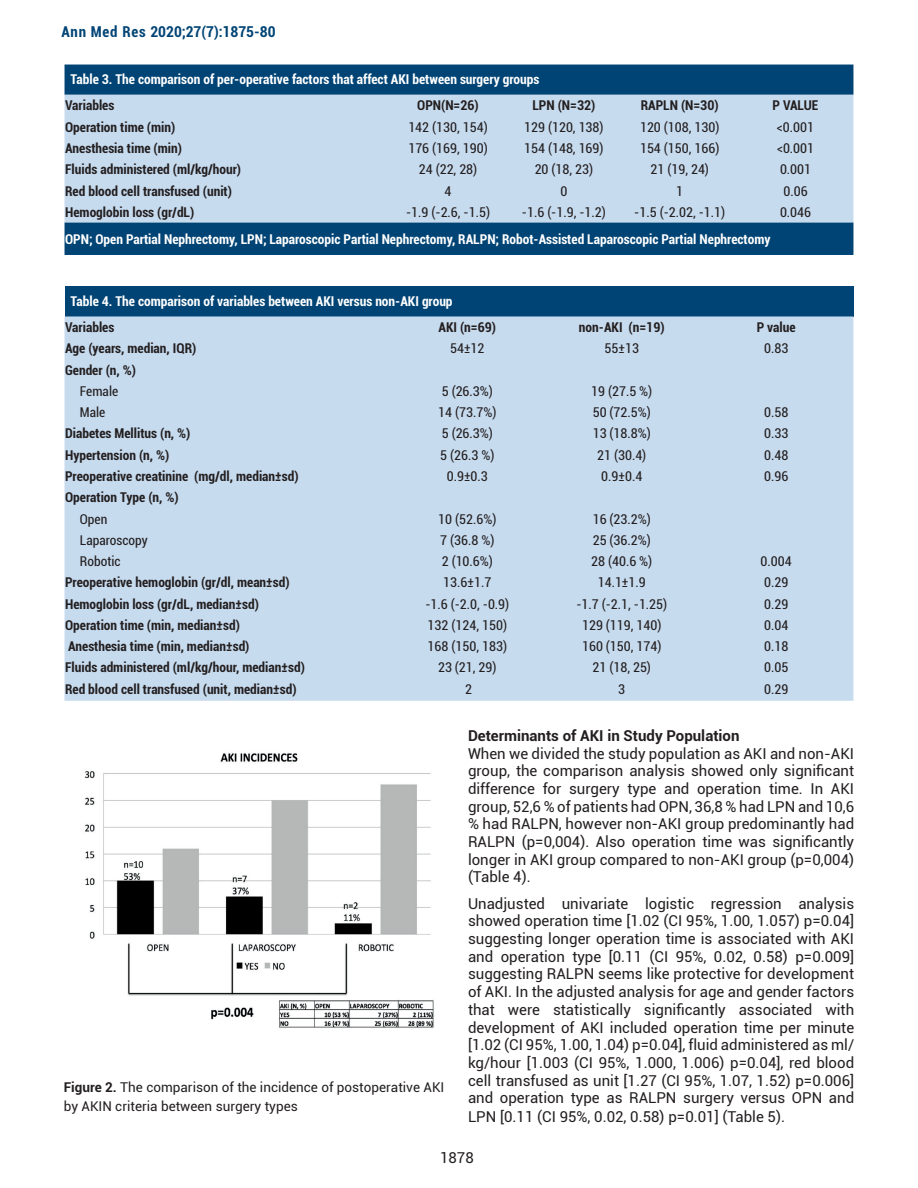
<style>
.page{position:relative;width:918px;height:1188px;background:#fff}
.page>*{position:absolute;margin:0;border:0;box-sizing:border-box;transform-origin:0 0}
.t1{font:15px/17.9px "Roboto";color:#231f20;text-align:justify}
.t2{font:700 15px "Roboto";color:#231f20}
.t3{font:700 condensed 15px "Roboto";color:#004475}
.t4{font:700 condensed 13.5px "Roboto";color:#231f20}
.t5{font:condensed 13.5px "Roboto";color:#231f20}
.t6{font:700 condensed 13.5px "Roboto";color:#fff}
.t7{font:13.5px/18.8px "Roboto";color:#231f20}
.s1{font-weight:700}
</style>
<div class="page">
<div style="left:65px;top:65px;width:788px;height:190px;background:#004475"></div>
<div style="left:65px;top:95px;width:788px;height:127px;background:#c7dbef"></div>
<div style="left:65px;top:286px;width:788px;height:30px;background:#004475"></div>
<div style="left:65px;top:316px;width:788px;height:385px;background:#c7dbef"></div>
<img style="left:85px;top:753px;width:349px;height:275px">
<p class="t3" style="left:61px;top:21px;width:216px">Ann Med Res 2020;27(7):1875-80</p>
<p class="t6" style="left:71px;top:70px;width:470px">Table 3. The comparison of per-operative factors that affect AKI between surgery groups</p>
<p class="t4" style="left:65px;top:96px;width:51px">Variables</p>
<p class="t4" style="left:417px;top:96px;width:63px">OPN(N=26)</p>
<p class="t4" style="left:532px;top:96px;width:65px">LPN (N=32)</p>
<p class="t4" style="left:641px;top:96px;width:79px">RAPLN (N=30)</p>
<p class="t4" style="left:773px;top:96px;width:47px">P VALUE</p>
<p class="t4" style="left:65px;top:117px;width:112px">Operation time (min)</p>
<p class="t5" style="left:408px;top:118px;width:81px">142 (130, 154)</p>
<p class="t5" style="left:524px;top:118px;width:81px">129 (120, 138)</p>
<p class="t5" style="left:640px;top:118px;width:81px">120 (108, 130)</p>
<p class="t5" style="left:777px;top:118px;width:39px">&lt;0.001</p>
<p class="t4" style="left:65px;top:139px;width:118px">Anesthesia time (min)</p>
<p class="t5" style="left:408px;top:139px;width:81px">176 (169, 190)</p>
<p class="t5" style="left:524px;top:139px;width:81px">154 (148, 169)</p>
<p class="t5" style="left:640px;top:139px;width:81px">154 (150, 166)</p>
<p class="t5" style="left:777px;top:139px;width:39px">&lt;0.001</p>
<p class="t4" style="left:65px;top:160px;width:178px">Fluids administered (ml/kg/hour)</p>
<p class="t5" style="left:419px;top:160px;width:60px">24 (22, 28)</p>
<p class="t5" style="left:535px;top:160px;width:60px">20 (18, 23)</p>
<p class="t5" style="left:651px;top:160px;width:60px">21 (19, 24)</p>
<p class="t5" style="left:780px;top:160px;width:33px">0.001</p>
<p class="t4" style="left:65px;top:181px;width:168px">Red blood cell transfused (unit)</p>
<p class="t5" style="left:445px;top:181px;width:8px">4</p>
<p class="t5" style="left:560px;top:181px;width:8px">0</p>
<p class="t5" style="left:676px;top:181px;width:8px">1</p>
<p class="t5" style="left:784px;top:181px;width:26px">0.06</p>
<p class="t4" style="left:65px;top:203px;width:131px">Hemoglobin loss (gr/dL)</p>
<p class="t5" style="left:406px;top:203px;width:85px">-1.9 (-2.6, -1.5)</p>
<p class="t5" style="left:522px;top:203px;width:85px">-1.6 (-1.9, -1.2)</p>
<p class="t5" style="left:634px;top:203px;width:92px">-1.5 (-2.02, -1.1)</p>
<p class="t5" style="left:780px;top:203px;width:33px">0.046</p>
<p class="t6" style="left:65px;top:229px;width:707px">OPN; Open Partial Nephrectomy, LPN; Laparoscopic Partial Nephrectomy, RALPN; Robot-Assisted Laparoscopic Partial Nephrectomy</p>
<p class="t6" style="left:71px;top:292px;width:384px">Table 4. The comparison of variables between AKI versus non-AKI group</p>
<p class="t4" style="left:65px;top:318px;width:51px">Variables</p>
<p class="t4" style="left:439px;top:318px;width:59px">AKI (n=69)</p>
<p class="t4" style="left:579px;top:318px;width:87px">non-AKI (n=19)</p>
<p class="t4" style="left:757px;top:318px;width:40px">P value</p>
<p class="t4" style="left:65px;top:339px;width:133px">Age (years, median, IQR)</p>
<p class="t5" style="left:450px;top:339px;width:36px">54±12</p>
<p class="t5" style="left:605px;top:339px;width:36px">55±13</p>
<p class="t5" style="left:764px;top:339px;width:26px">0.83</p>
<p class="t4" style="left:65px;top:360px;width:72px">Gender (n, %)</p>
<p class="t5" style="left:80px;top:382px;width:40px">Female</p>
<p class="t5" style="left:442px;top:382px;width:53px">5 (26.3%)</p>
<p class="t5" style="left:591px;top:382px;width:63px">19 (27.5 %)</p>
<p class="t5" style="left:80px;top:403px;width:27px">Male</p>
<p class="t5" style="left:438px;top:403px;width:60px">14 (73.7%)</p>
<p class="t5" style="left:593px;top:403px;width:60px">50 (72.5%)</p>
<p class="t5" style="left:764px;top:403px;width:26px">0.58</p>
<p class="t4" style="left:65px;top:424px;width:127px">Diabetes Mellitus (n, %)</p>
<p class="t5" style="left:442px;top:424px;width:53px">5 (26.3%)</p>
<p class="t5" style="left:593px;top:424px;width:60px">13 (18.8%)</p>
<p class="t5" style="left:764px;top:424px;width:26px">0.33</p>
<p class="t4" style="left:65px;top:445px;width:106px">Hypertension (n, %)</p>
<p class="t5" style="left:440px;top:446px;width:56px">5 (26.3 %)</p>
<p class="t5" style="left:597px;top:446px;width:51px">21 (30.4)</p>
<p class="t5" style="left:764px;top:446px;width:26px">0.48</p>
<p class="t4" style="left:65px;top:467px;width:235px">Preoperative creatinine (mg/dl, median±sd)</p>
<p class="t5" style="left:447px;top:467px;width:43px">0.9±0.3</p>
<p class="t5" style="left:601px;top:467px;width:43px">0.9±0.4</p>
<p class="t5" style="left:764px;top:467px;width:26px">0.96</p>
<p class="t4" style="left:65px;top:488px;width:115px">Operation Type (n, %)</p>
<p class="t5" style="left:80px;top:509px;width:29px">Open</p>
<p class="t5" style="left:438px;top:509px;width:60px">10 (52.6%)</p>
<p class="t5" style="left:593px;top:509px;width:60px">16 (23.2%)</p>
<p class="t5" style="left:80px;top:531px;width:69px">Laparoscopy</p>
<p class="t5" style="left:440px;top:531px;width:56px">7 (36.8 %)</p>
<p class="t5" style="left:593px;top:531px;width:60px">25 (36.2%)</p>
<p class="t5" style="left:80px;top:552px;width:42px">Robotic</p>
<p class="t5" style="left:442px;top:552px;width:53px">2 (10.6%)</p>
<p class="t5" style="left:591px;top:552px;width:63px">28 (40.6 %)</p>
<p class="t5" style="left:761px;top:552px;width:33px">0.004</p>
<p class="t4" style="left:65px;top:573px;width:226px">Preoperative hemoglobin (gr/dl, mean±sd)</p>
<p class="t5" style="left:443px;top:573px;width:50px">13.6±1.7</p>
<p class="t5" style="left:598px;top:573px;width:50px">14.1±1.9</p>
<p class="t5" style="left:764px;top:573px;width:26px">0.29</p>
<p class="t4" style="left:65px;top:594px;width:195px">Hemoglobin loss (gr/dL, median±sd)</p>
<p class="t5" style="left:425px;top:594px;width:85px">-1.6 (-2.0, -0.9)</p>
<p class="t5" style="left:576px;top:594px;width:92px">-1.7 (-2.1, -1.25)</p>
<p class="t5" style="left:764px;top:594px;width:26px">0.29</p>
<p class="t4" style="left:65px;top:616px;width:176px">Operation time (min, median±sd)</p>
<p class="t5" style="left:428px;top:616px;width:81px">132 (124, 150)</p>
<p class="t5" style="left:582px;top:616px;width:81px">129 (119, 140)</p>
<p class="t5" style="left:764px;top:616px;width:26px">0.04</p>
<p class="t4" style="left:68px;top:637px;width:183px">Anesthesia time (min, median±sd)</p>
<p class="t5" style="left:428px;top:637px;width:81px">168 (150, 183)</p>
<p class="t5" style="left:582px;top:637px;width:81px">160 (150, 174)</p>
<p class="t5" style="left:764px;top:637px;width:26px">0.18</p>
<p class="t4" style="left:65px;top:658px;width:241px">Fluids administered (ml/kg/hour, median±sd)</p>
<p class="t5" style="left:438px;top:658px;width:60px">23 (21, 29)</p>
<p class="t5" style="left:593px;top:658px;width:60px">21 (18, 25)</p>
<p class="t5" style="left:764px;top:658px;width:26px">0.05</p>
<p class="t4" style="left:65px;top:680px;width:233px">Red blood cell transfused (unit, median±sd)</p>
<p class="t5" style="left:465px;top:680px;width:8px">2</p>
<p class="t5" style="left:618px;top:680px;width:8px">3</p>
<p class="t5" style="left:764px;top:680px;width:26px">0.29</p>
<p class="t7" style="left:64px;top:1077px;width:382px"><span class="s1">Figure 2.</span> The comparison of the incidence of postoperative AKI by AKIN criteria between surgery types</p>
<p class="t2" style="left:468px;top:725px;width:273px">Determinants of AKI in Study Population</p>
<p class="t1" style="left:468px;top:744px;width:388px">When we divided the study population as AKI and non-AKI group, the comparison analysis showed only significant difference for surgery type and operation time. In AKI group, 52,6 % of patients had OPN, 36,8 % had LPN and 10,6 % had RALPN, however non-AKI group predominantly had RALPN (p=0,004). Also operation time was significantly longer in AKI group compared to non-AKI group (p=0,004) (Table 4).</p>
<p class="t1" style="left:468px;top:894px;width:388px">Unadjusted univariate logistic regression analysis showed operation time [1.02 (CI 95%, 1.00, 1.057) p=0.04] suggesting longer operation time is associated with AKI and operation type [0.11 (CI 95%, 0.02, 0.58) p=0.009] suggesting RALPN seems like protective for development of AKI. In the adjusted analysis for age and gender factors that were statistically significantly associated with development of AKI included operation time per minute [1.02 (CI 95%, 1.00, 1.04) p=0.04], fluid administered as ml/ kg/hour [1.003 (CI 95%, 1.000, 1.006) p=0.04], red blood cell transfused as unit [1.27 (CI 95%, 1.07, 1.52) p=0.006] and operation type as RALPN surgery versus OPN and LPN [0.11 (CI 95%, 0.02, 0.58) p=0.01] (Table 5).</p>
<p class="t1" style="left:440px;top:1148px;width:35px">1878</p>
</div>
